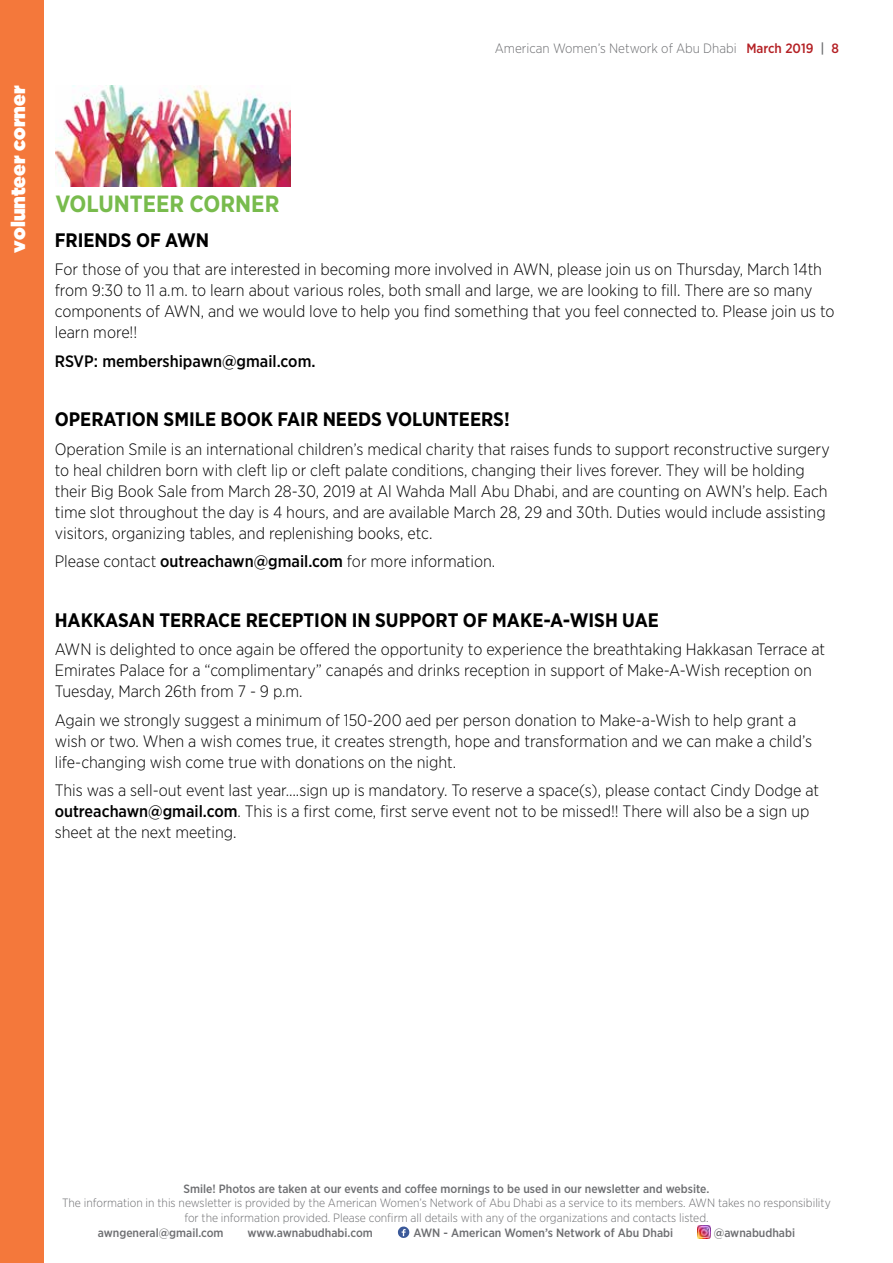
<style>
.page{position:relative;width:893px;height:1263px;background:#fff}
.page>*{position:absolute;margin:0;border:0;box-sizing:border-box;transform-origin:0 0}
.t1{font:700 23.55px "Gotham Narrow";color:#78bb4d}
.t2{font:700 19.5px "Gotham Narrow";color:#000}
.t3{font:19.5px "Gotham Ultra";color:#fff}
.t4{font:300 16.5px/21px "Gotham Narrow";color:#000}
.t5{font:500 16.5px "Gotham Narrow";color:#000}
.t6{font:300 13.5px "Gotham Narrow";color:#6d6e71}
.t7{font:300 12px/14.4px "Gotham Narrow";color:#6d6e71;text-align:center}
.t8{font:500 12px "Gotham Narrow";color:#6d6e71}
.s1{font-weight:500;color:#b42024}
.s2{font-weight:500}
</style>
<div class="page">
<svg style="left:398px;top:1226px;width:11px;height:12px"></svg>
<img style="left:697px;top:1225px;width:14px;height:14px">
<img style="left:55px;top:86px;width:235px;height:100px">
<div style="left:0;top:0;width:43px;height:1263px;background:#f4783b"></div>
<p class="t3" style="left:7px;top:253px;width:168px;rotate:-90deg">volunteer corner</p>
<h1 class="t1" style="left:55px;top:189px;width:226px">VOLUNTEER CORNER</h1>
<p class="t6" style="left:495px;top:40px;width:346px">American Women’s Network of Abu Dhabi <span class="s1">March 2019</span> <span class="s2">|</span> <span class="s1">8</span></p>
<p class="t2" style="left:55px;top:227px;width:156px">FRIENDS OF AWN</p>
<p class="t4" style="left:55px;top:259px;width:781px">For those of you that are interested in becoming more involved in AWN, please join us on Thursday, March 14th from 9:30 to 11 a.m. to learn about various roles, both small and large, we are looking to fill. There are so many components of AWN, and we would love to help you find something that you feel connected to. Please join us to learn more!!</p>
<p class="t5" style="left:55px;top:351px;width:262px">RSVP: membershipawn@gmail.com.</p>
<p class="t2" style="left:55px;top:407px;width:456px">OPERATION SMILE BOOK FAIR NEEDS VOLUNTEERS!</p>
<p class="t4" style="left:55px;top:438px;width:776px">Operation Smile is an international children’s medical charity that raises funds to support reconstructive surgery to heal children born with cleft lip or cleft palate conditions, changing their lives forever. They will be holding their Big Book Sale from March 28-30, 2019 at Al Wahda Mall Abu Dhabi, and are counting on AWN’s help. Each time slot throughout the day is 4 hours, and are available March 28, 29 and 30th. Duties would include assisting visitors, organizing tables, and replenishing books, etc.</p>
<p class="t4" style="left:55px;top:550px;width:442px">Please contact <span class="s2">outreachawn@gmail.com</span> for more information.</p>
<p class="t2" style="left:55px;top:607px;width:606px">HAKKASAN TERRACE RECEPTION IN SUPPORT OF MAKE-A-WISH UAE</p>
<p class="t4" style="left:55px;top:638px;width:772px">AWN is delighted to once again be offered the opportunity to experience the breathtaking Hakkasan Terrace at<br>Emirates Palace for a “complimentary” canapés and drinks reception in support of Make-A-Wish reception on<br>Tuesday, March 26th from 7 - 9 p.m.</p>
<p class="t4" style="left:55px;top:709px;width:759px">Again we strongly suggest a minimum of 150-200 aed per person donation to Make-a-Wish to help grant a wish or two. When a wish comes true, it creates strength, hope and transformation and we can make a child’s life-changing wish come true with donations on the night.</p>
<p class="t4" style="left:55px;top:779px;width:766px">This was a sell-out event last year….sign up is mandatory. To reserve a space(s), please contact Cindy Dodge at <span class="s2">outreachawn@gmail.com</span>. This is a first come, first serve event not to be missed!! There will also be a sign up sheet at the next meeting.</p>
<p class="t8" style="left:184px;top:1181px;width:527px">Smile! Photos are taken at our events and coffee mornings to be used in our newsletter and website.</p>
<p class="t7" style="left:62px;top:1195px;width:770px">The information in this newsletter is provided by the American Women’s Network of Abu Dhabi as a service to its members. AWN takes no responsibility for the information provided. Please confirm all details with any of the organizations and contacts listed.</p>
<p class="t8" style="left:98px;top:1226px;width:127px">awngeneral@gmail.com</p>
<p class="t8" style="left:248px;top:1226px;width:127px">www.awnabudhabi.com</p>
<p class="t8" style="left:413px;top:1226px;width:261px">AWN - American Women’s Network of Abu Dhabi</p>
<p class="t8" style="left:714px;top:1226px;width:83px">@awnabudhabi</p>
</div>
